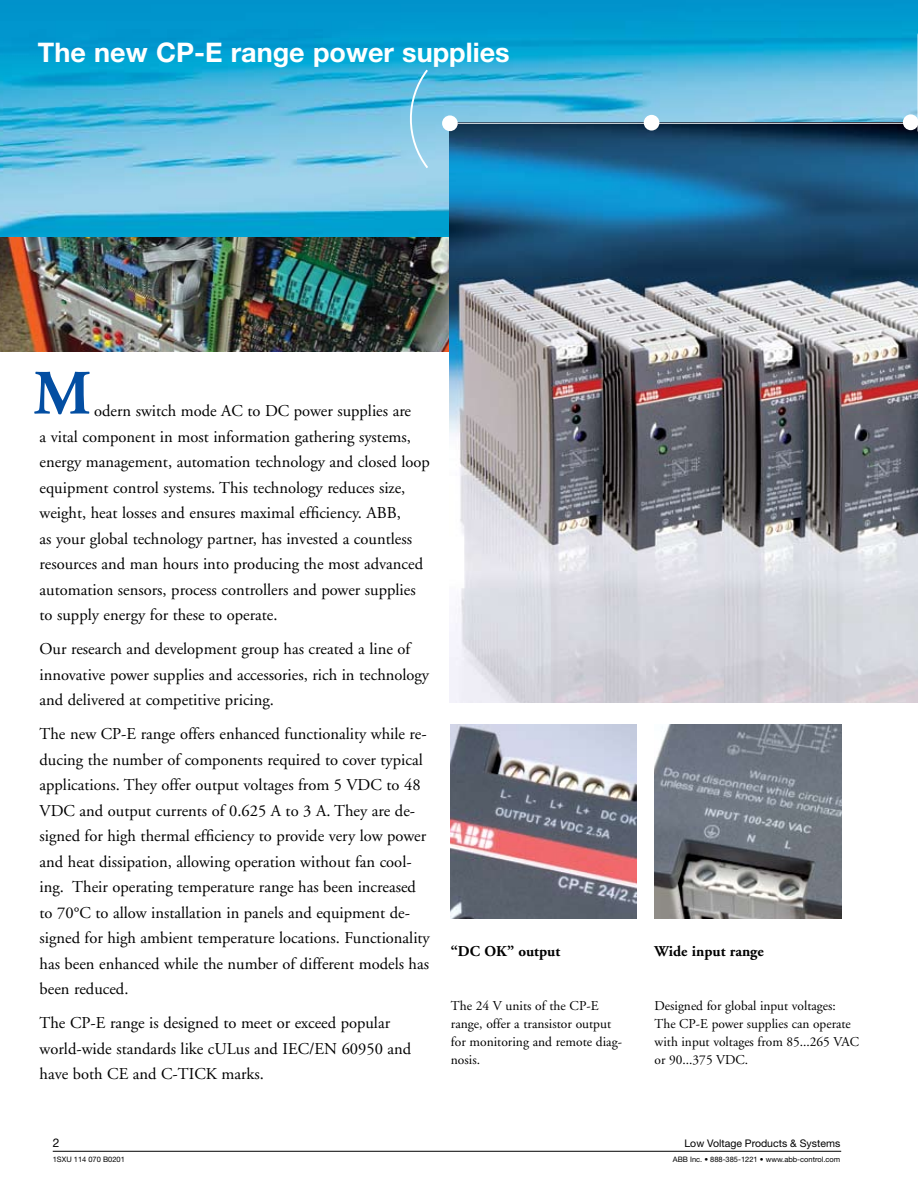
<style>
.page{position:relative;width:918px;height:1188px;background:#fff}
.page>*{position:absolute;margin:0;border:0;box-sizing:border-box;transform-origin:0 0}
.t1{font:700 63px "Adobe Garamond";color:#034ea2}
.t2{font:700 27px "Helvetica Neue";color:#fff}
.t3{font:16.5px/25.5px "Adobe Garamond";color:#000}
.t4{font:700 15px "Adobe Garamond";color:#000}
.t5{font:13.5px/18px "Adobe Garamond";color:#000}
.t6{font:10.5px "Helvetica Neue";color:#000}
.t7{font:7.5px "Helvetica Neue";color:#000}
</style>
<div class="page">
<hr style="left:53px;top:1151px;width:788px;height:1px;background:#000">
<img style="left:0;top:237px;width:449px;height:115px">
<img style="left:0;top:0;width:918px;height:237px">
<img style="left:449px;top:124px;width:469px;height:578px">
<hr style="left:457px;top:123px;width:461px;height:1px;background:#fff">
<hr style="left:917px;top:34px;width:1px;height:97px;background:#fff">
<svg style="left:405px;top:68px;width:35px;height:102px"></svg>
<div style="left:442px;top:115px;width:16px;height:16px;background:#fff;border-radius:50%"></div>
<div style="left:644px;top:115px;width:15px;height:16px;background:#fff;border-radius:50%"></div>
<div style="left:903px;top:114px;width:15px;height:16px;background:#fff;border-radius:50%"></div>
<img style="left:654px;top:724px;width:187px;height:195px">
<img style="left:451px;top:724px;width:185px;height:195px">
<h2 class="t2" style="left:38px;top:36px;width:473px">The new CP-E range power supplies</h2>
<h1 class="t1" style="left:34px;top:359px;width:59px">M</h1>
<p class="t3" style="left:40px;top:399px;width:392px;text-indent:54px">odern switch mode AC to DC power supplies are<br>a vital component in most information gathering systems, energy management, automation technology and closed loop equipment control systems. This technology reduces size, weight, heat losses and ensures maximal efficiency. ABB,<br>as your global technology partner, has invested a countless resources and man hours into producing the most advanced automation sensors, process controllers and power supplies to supply energy for these to operate.</p>
<p class="t3" style="left:40px;top:637px;width:391px">Our research and development group has created a line of innovative power supplies and accessories, rich in technology and delivered at competitive pricing.</p>
<p class="t3" style="left:40px;top:722px;width:392px">The new CP-E range offers enhanced functionality while re&shy;ducing the number of components required to cover typical applications. They offer output voltages from 5 VDC to 48<br>VDC and output currents of 0.625 A to 3 A. They are de&shy;signed for high thermal efficiency to provide very low power and heat dissipation, allowing operation without fan cool&shy;ing. Their operating temperature range has been increased to 70°C to allow installation in panels and equipment de&shy;signed for high ambient temperature locations. Functionality has been enhanced while the number of different models has been reduced.</p>
<p class="t3" style="left:40px;top:1011px;width:373px">The CP-E range is designed to meet or exceed popular world-wide standards like cULus and IEC/EN 60950 and have both CE and C-TICK marks.</p>
<p class="t4" style="left:451px;top:943px;width:111px">“DC OK” output</p>
<p class="t5" style="left:451px;top:997px;width:173px">The 24 V units of the CP-E range, offer a transistor output for monitoring and remote diag&shy;nosis.</p>
<p class="t4" style="left:655px;top:943px;width:111px">Wide input range</p>
<p class="t5" style="left:655px;top:997px;width:206px">Designed for global input voltages:<br>The CP-E power supplies can operate with input voltages from 85...265 VAC or 90...375 VDC.</p>
<p class="t6" style="left:684px;top:1137px;width:157px">Low Voltage Products &amp; Systems</p>
<p class="t7" style="left:53px;top:1155px;width:74px">1SXU 114 070 B0201</p>
<p class="t7" style="left:673px;top:1155px;width:169px">ABB Inc. • 888-385-122 1 • www.abb-control.com</p>
</div>
